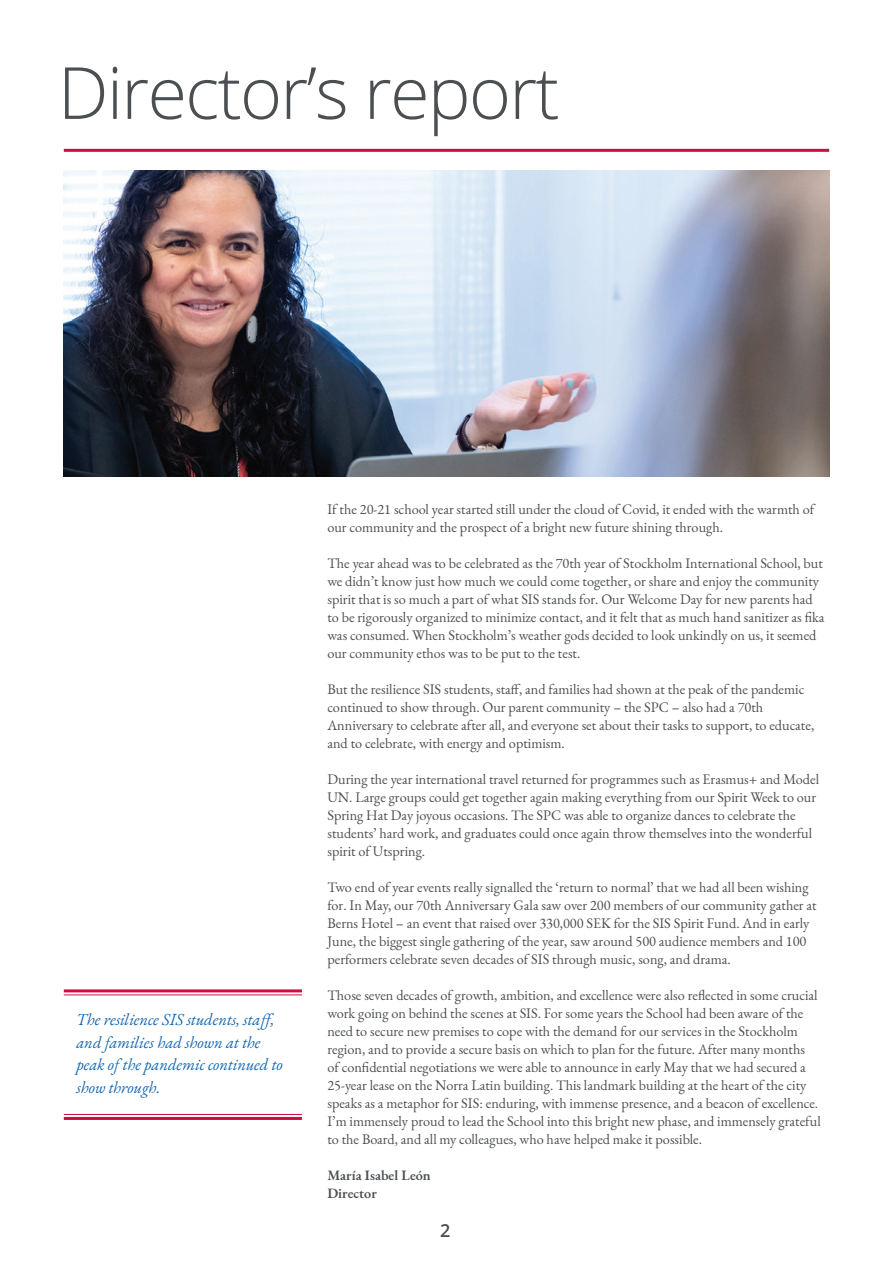
<style>
.page{position:relative;width:893px;height:1263px;background:#fff}
.page>*{position:absolute;margin:0;border:0;box-sizing:border-box;transform-origin:0 0}
.t1{font:300 72px "Open Sans";letter-spacing:-.025em;color:#4b4f52}
.t2{font:600 18px "Open Sans";color:#4b4f52}
.t3{font:italic 16.5px/22.5px "EB Garamond";color:#1167b3}
.t4{font:14.25px/18px "EB Garamond";color:#4b4f52}
.t5{font:600 14.25px/18px "EB Garamond";color:#4b4f52}
</style>
<div class="page">
<hr style="left:64px;top:149px;width:765px;height:3px;background:#cd0d40">
<img style="left:64px;top:170px;width:765px;height:306px">
<hr style="left:64px;top:989px;width:238px;height:3px;background:#cd0d40">
<hr style="left:64px;top:994px;width:238px;height:1px;background:#cd0d40">
<hr style="left:64px;top:1114px;width:238px;height:1px;background:#cd0d40">
<hr style="left:64px;top:1117px;width:238px;height:3px;background:#cd0d40">
<h1 class="t1" style="left:58px;top:43px;width:503px">Director’s report</h1>
<p class="t3" style="left:77px;top:1008px;width:208px">The resilience SIS students, staff, and families had shown at the peak of the pandemic continued to show through.</p>
<p class="t4" style="left:327px;top:500px;width:488px">If the 20-21 school year started still under the cloud of Covid, it ended with the warmth of our community and the prospect of a bright new future shining through.</p>
<p class="t4" style="left:327px;top:554px;width:499px">The year ahead was to be celebrated as the 70th year of Stockholm International School, but we didn’t know just how much we could come together, or share and enjoy the community spirit that is so much a part of what SIS stands for. Our Welcome Day for new parents had to be rigorously organized to minimize contact, and it felt that as much hand sanitizer as fika was consumed. When Stockholm’s weather gods decided to look unkindly on us, it seemed our community ethos was to be put to the test.</p>
<p class="t4" style="left:327px;top:680px;width:488px">But the resilience SIS students, staff, and families had shown at the peak of the pandemic continued to show through. Our parent community – the SPC – also had a 70th Anniversary to celebrate after all, and everyone set about their tasks to support, to educate, and to celebrate, with energy and optimism.</p>
<p class="t4" style="left:327px;top:770px;width:493px">During the year international travel returned for programmes such as Erasmus+ and Model UN. Large groups could get together again making everything from our Spirit Week to our Spring Hat Day joyous occasions. The SPC was able to organize dances to celebrate the students’ hard work, and graduates could once again throw themselves into the wonderful spirit of Utspring.</p>
<p class="t4" style="left:327px;top:878px;width:491px">Two end of year events really signalled the ‘return to normal’ that we had all been wishing for. In May, our 70th Anniversary Gala saw over 200 members of our community gather at Berns Hotel – an event that raised over 330,000 SEK for the SIS Spirit Fund. And in early June, the biggest single gathering of the year, saw around 500 audience members and 100 performers celebrate seven decades of SIS through music, song, and drama.</p>
<p class="t4" style="left:327px;top:986px;width:495px">Those seven decades of growth, ambition, and excellence were also reflected in some crucial work going on behind the scenes at SIS. For some years the School had been aware of the need to secure new premises to cope with the demand for our services in the Stockholm region, and to provide a secure basis on which to plan for the future. After many months<br>of confidential negotiations we were able to announce in early May that we had secured a 25-year lease on the Norra Latin building. This landmark building at the heart of the city speaks as a metaphor for SIS: enduring, with immense presence, and a beacon of excellence.<br>I’m immensely proud to lead the School into this bright new phase, and immensely grateful to the Board, and all my colleagues, who have helped make it possible.</p>
<p class="t5" style="left:327px;top:1166px;width:105px">María Isabel León<br>Director</p>
<p class="t2" style="left:440px;top:1218px;width:12px">2</p>
</div>
